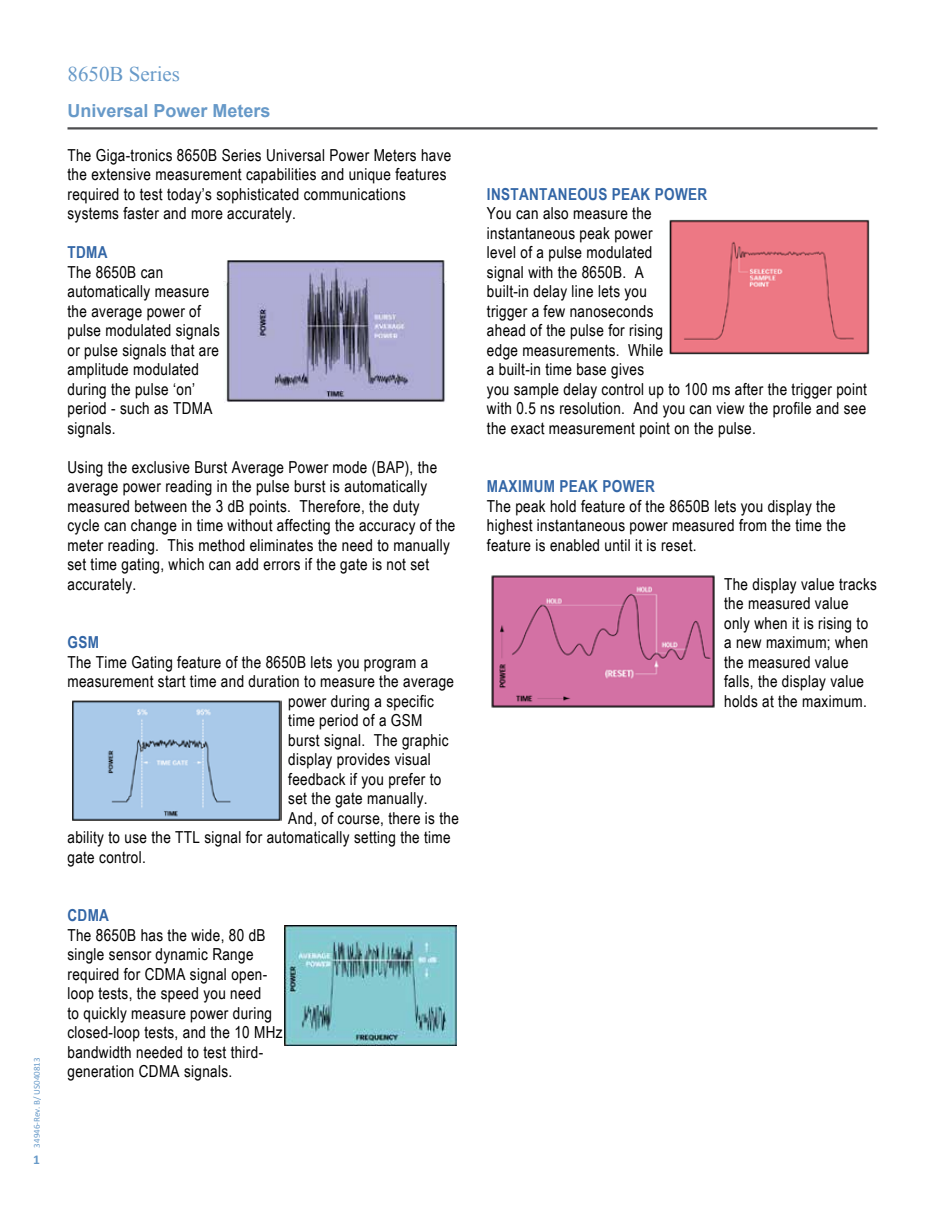
<style>
.page{position:relative;width:945px;height:1215px;background:#fff}
.page>*{position:absolute;margin:0;border:0;box-sizing:border-box;transform-origin:0 0}
.t1{font:21px "Times New Roman";color:#6799c8}
.t2{font:700 18px "Arial";color:#6799c8}
.t3{font:16.5px/19.5px "Arial Narrow";letter-spacing:.02em;color:#000}
.t4{font:700 16.5px "Arial Narrow";letter-spacing:.02em;color:#3366a6}
.t5{font:700 13.5px "Calibri";color:#6799c8}
.t6{font:9px "Calibri";color:#6799c8}
</style>
<div class="page">
<hr style="left:68px;top:127px;width:810px;height:3px;background:#4d4d4f">
<img style="left:223px;top:261px;width:224px;height:142px">
<img style="left:72px;top:700px;width:209px;height:121px">
<img style="left:284px;top:926px;width:173px;height:120px">
<img style="left:669px;top:219px;width:201px;height:136px">
<img style="left:491px;top:575px;width:224px;height:133px">
<p class="t6" style="left:31px;top:1148px;width:92px;rotate:-90deg">34946-Rev. B/ US040813</p>
<p class="t5" style="left:33px;top:1151px;width:8px">1</p>
<p class="t1" style="left:68px;top:60px;width:114px">8650B Series</p>
<p class="t2" style="left:68px;top:98px;width:205px">Universal Power Meters</p>
<p class="t3" style="left:68px;top:144px;width:385px">The Giga-tronics 8650B Series Universal Power Meters have the extensive measurement capabilities and unique features required to test today’s sophisticated communications systems faster and more accurately.</p>
<p class="t4" style="left:68px;top:240px;width:42px">TDMA</p>
<p class="t3" style="left:68px;top:261px;width:154px">The 8650B can automatically measure the average power of pulse modulated signals or pulse signals that are amplitude modulated during the pulse ‘on’ period - such as TDMA signals.</p>
<p class="t3" style="left:68px;top:456px;width:389px">Using the exclusive Burst Average Power mode (BAP), the average power reading in the pulse burst is automatically measured between the 3 dB points. Therefore, the duty cycle can change in time without affecting the accuracy of the meter reading. This method eliminates the need to manually set time gating, which can add errors if the gate is not set accurately.</p>
<p class="t4" style="left:68px;top:630px;width:33px">GSM</p>
<p class="t3" style="left:68px;top:651px;width:362px">The Time Gating feature of the 8650B lets you program a</p>
<p class="t3" style="left:68px;top:671px;width:388px">measurement start time and duration to measure the average</p>
<p class="t3" style="left:288px;top:690px;width:147px">power during a specific</p>
<p class="t3" style="left:288px;top:710px;width:136px">time period of a GSM</p>
<p class="t3" style="left:288px;top:729px;width:162px">burst signal. The graphic</p>
<p class="t3" style="left:288px;top:749px;width:144px">display provides visual</p>
<p class="t3" style="left:288px;top:768px;width:155px">feedback if you prefer to</p>
<p class="t3" style="left:288px;top:788px;width:141px">set the gate manually.</p>
<p class="t3" style="left:288px;top:807px;width:172px">And, of course, there is the</p>
<p class="t3" style="left:68px;top:827px;width:385px">ability to use the TTL signal for automatically setting the time</p>
<p class="t3" style="left:68px;top:846px;width:80px">gate control.</p>
<p class="t4" style="left:68px;top:903px;width:43px">CDMA</p>
<p class="t3" style="left:68px;top:924px;width:217px">The 8650B has the wide, 80 dB single sensor dynamic Range required for CDMA signal open&shy;loop tests, the speed you need<br>to quickly measure power during closed-loop tests, and the 10 MHz bandwidth needed to test third&shy;generation CDMA signals.</p>
<p class="t4" style="left:487px;top:181px;width:222px">INSTANTANEOUS PEAK POWER</p>
<p class="t3" style="left:487px;top:203px;width:382px">You can also measure the<br>instantaneous peak power<br>level of a pulse modulated<br>signal with the 8650B. A<br>built-in delay line lets you<br>trigger a few nanoseconds<br>ahead of the pulse for rising<br>edge measurements. While<br>a built-in time base gives<br>you sample delay control up to 100 ms after the trigger point with 0.5 ns resolution. And you can view the profile and see the exact measurement point on the pulse.</p>
<p class="t4" style="left:487px;top:474px;width:169px">MAXIMUM PEAK POWER</p>
<p class="t3" style="left:487px;top:495px;width:360px">The peak hold feature of the 8650B lets you display the highest instantaneous power measured from the time the feature is enabled until it is reset.</p>
<p class="t3" style="left:724px;top:573px;width:154px">The display value tracks the measured value only when it is rising to a new maximum; when the measured value falls, the display value holds at the maximum.</p>
</div>
